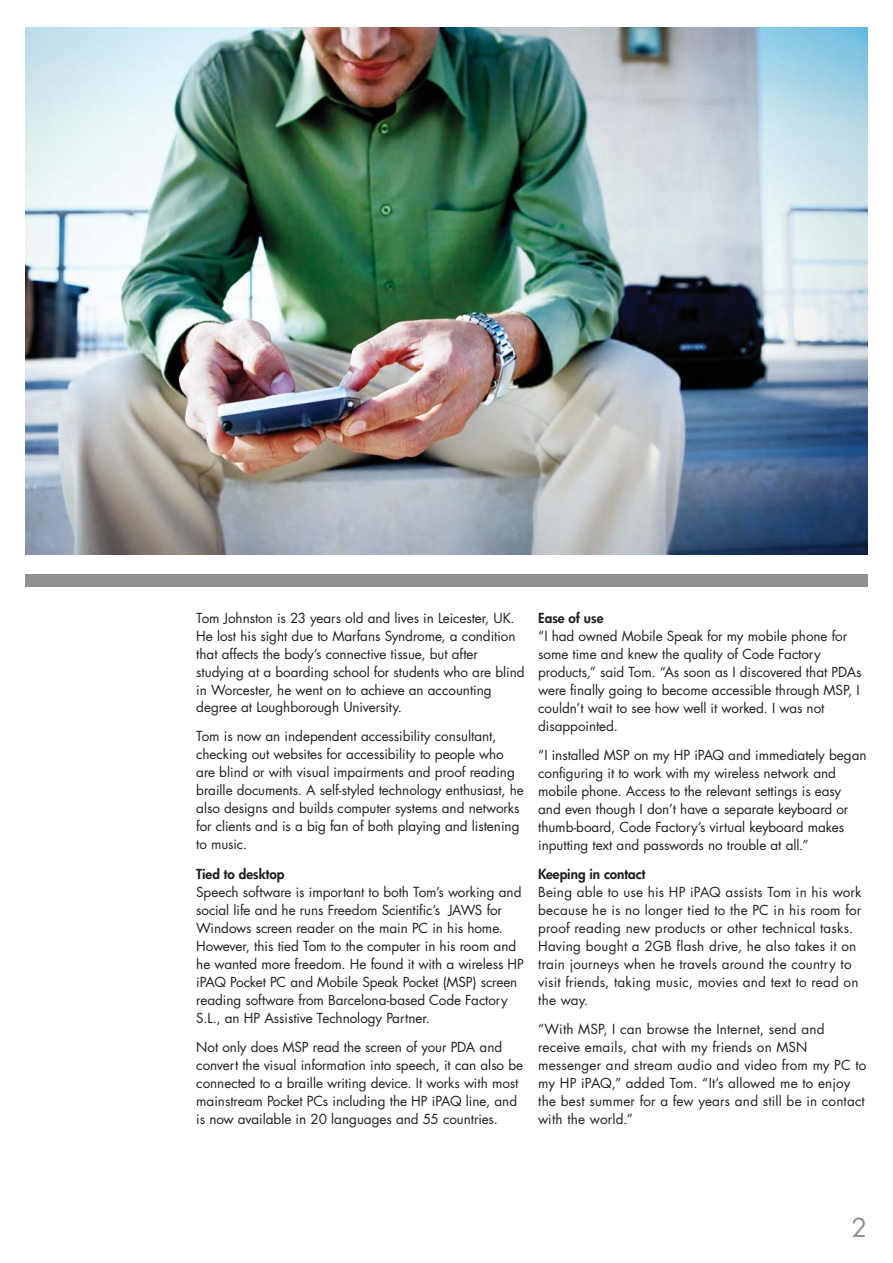
<style>
.page{position:relative;width:893px;height:1263px;background:#fff}
.page>*{position:absolute;margin:0;border:0;box-sizing:border-box;transform-origin:0 0}
.t1{font:25.5px "Futura";color:#919194}
.t2{font:13.5px/18px "Futura";color:#231f20}
.t3{font:13.5px/18px "Futura";letter-spacing:.02em;color:#231f20}
.t4{font:800 13.5px "Futura";color:#231f20}
</style>
<div class="page">
<div style="left:25px;top:574px;width:842px;height:13px;background:#919194"></div>
<img style="left:25px;top:27px;width:842px;height:527px">
<p class="t2" style="left:196px;top:610px;width:330px">Tom Johnston is 23 years old and lives in Leicester, UK.<br>He lost his sight due to Marfans Syndrome, a condition that affects the body’s connective tissue, but after studying at a boarding school for students who are blind in Worcester, he went on to achieve an accounting degree at Loughborough University.</p>
<p class="t2" style="left:196px;top:728px;width:329px">Tom is now an independent accessibility consultant, checking out websites for accessibility to people who are blind or with visual impairments and proof reading braille documents. A self-styled technology enthusiast, he also designs and builds computer systems and networks for clients and is a big fan of both playing and listening to music.</p>
<p class="t4" style="left:196px;top:868px;width:90px">Tied to desktop</p>
<p class="t2" style="left:196px;top:884px;width:329px">Speech software is important to both Tom’s working and social life and he runs Freedom Scientific’s JAWS for Windows screen reader on the main PC in his home.<br>However, this tied Tom to the computer in his room and he wanted more freedom. He found it with a wireless HP iPAQ Pocket PC and Mobile Speak Pocket (MSP) screen reading software from Barcelona-based Code Factory S.L., an HP Assistive Technology Partner.</p>
<p class="t2" style="left:196px;top:1039px;width:328px">Not only does MSP read the screen of your PDA and convert the visual information into speech, it can also be connected to a braille writing device. It works with most mainstream Pocket PCs including the HP iPAQ line, and is now available in 20 languages and 55 countries.</p>
<p class="t4" style="left:538px;top:611px;width:67px">Ease of use</p>
<p class="t2" style="left:538px;top:628px;width:325px">“I had owned Mobile Speak for my mobile phone for some time and knew the quality of Code Factory products,” said Tom. “As soon as I discovered that PDAs were finally going to become accessible through MSP, I couldn’t wait to see how well it worked. I was not disappointed.</p>
<p class="t2" style="left:538px;top:747px;width:330px">“I installed MSP on my HP iPAQ and immediately began configuring it to work with my wireless network and mobile phone. Access to the relevant settings is easy and even though I don’t have a separate keyboard or thumb-board, Code Factory’s virtual keyboard makes inputting text and passwords no trouble at all.”</p>
<p class="t4" style="left:538px;top:868px;width:109px">Keeping in contact</p>
<p class="t3" style="left:538px;top:885px;width:325px">Being able to use his HP iPAQ assists Tom in his work because he is no longer tied to the PC in his room for proof reading new products or other technical tasks.<br>Having bought a 2GB flash drive, he also takes it on train journeys when he travels around the country to visit friends, taking music, movies and text to read on the way.</p>
<p class="t3" style="left:538px;top:1021px;width:330px">“With MSP, I can browse the Internet, send and receive emails, chat with my friends on MSN messenger and stream audio and video from my PC to my HP iPAQ,” added Tom. “It’s allowed me to enjoy the best summer for a few years and still be in contact with the world.”</p>
<p class="t1" style="left:851px;top:1215px;width:17px">2</p>
</div>
